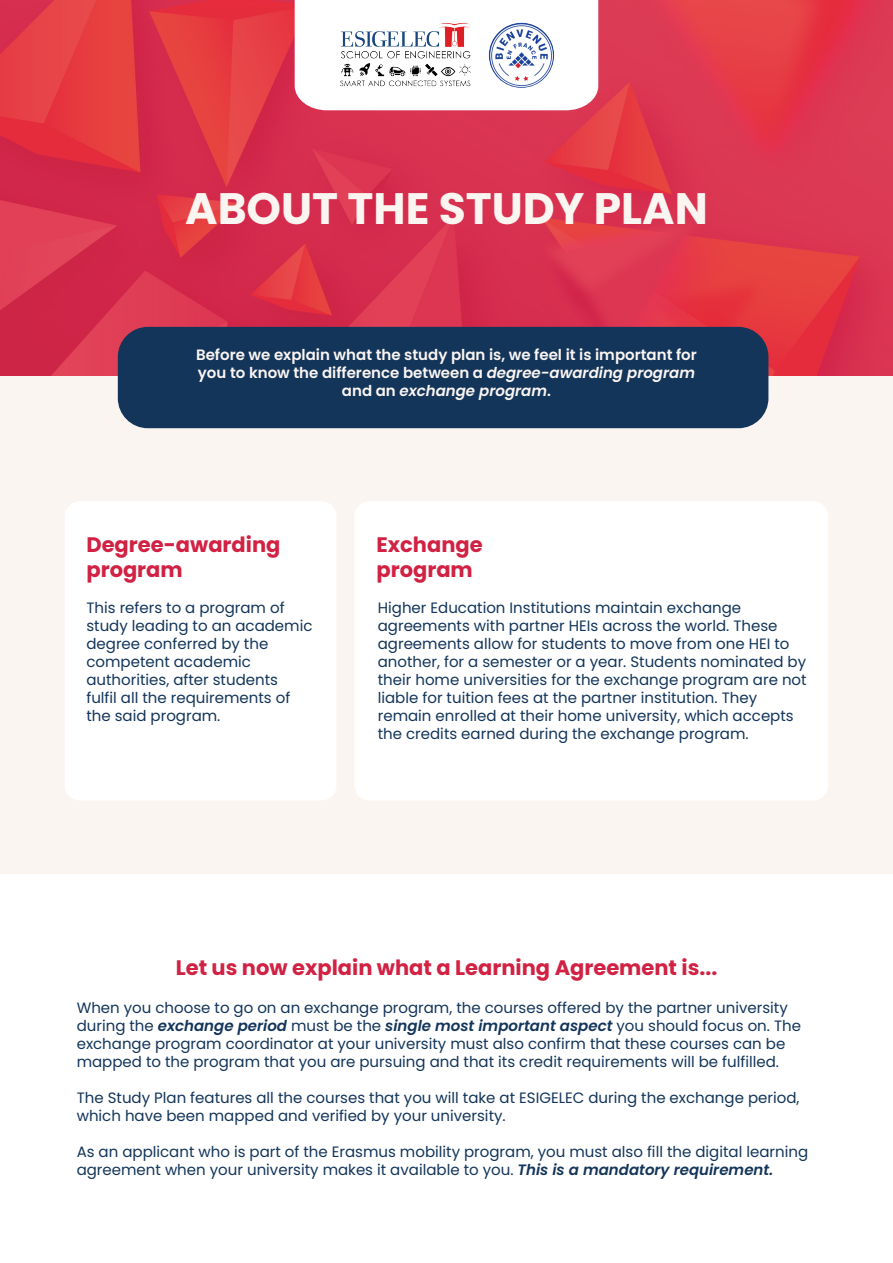
<style>
.page{position:relative;width:893px;height:1263px;background:#fff}
.page>*{position:absolute;margin:0;border:0;box-sizing:border-box;transform-origin:0 0}
.t1{font:700 43.95px "Poppins";color:#fbf5f2}
.t2{font:700 21px/25.2px "Poppins";color:#d22244}
.t3{font:15px/18px "Poppins";color:#13355a}
.t4{font:600 15px/18px "Poppins";color:#fbf5f2;text-align:center}
.s1{font-style:italic}
.s2{font-weight:600;font-style:italic}
</style>
<div class="page">
<img style="left:0;top:0;width:893px;height:376px">
<div style="left:0;top:376px;width:893px;height:497px;background:#fbf5f2"></div>
<div style="left:65px;top:501px;width:271px;height:299px;background:#fff;border-radius:15px"></div>
<div style="left:354px;top:501px;width:474px;height:299px;background:#fff;border-radius:15px"></div>
<div style="left:118px;top:327px;width:650px;height:101px;background:#13355a;border-radius:30px"></div>
<svg style="left:295px;top:0;width:303px;height:110px"></svg>
<img style="left:330px;top:19px;width:151px;height:72px">
<img style="left:489px;top:22px;width:65px;height:66px;border-radius:33px">
<h1 class="t1" style="left:185px;top:183px;width:524px">ABOUT THE STUDY PLAN</h1>
<p class="t4" style="left:196px;top:346px;width:502px">Before we explain what the study plan is, we feel it is important for you to know the difference between a <span class="s1">degree-awarding program </span>and an <span class="s1">exchange program</span>.</p>
<h2 class="t2" style="left:86px;top:532px;width:196px">Degree-awarding program</h2>
<p class="t3" style="left:86px;top:599px;width:228px">This refers to a program of study leading to an academic degree conferred by the competent academic authorities, after students<br>fulfil all the requirements of the said program.</p>
<h2 class="t2" style="left:376px;top:532px;width:108px">Exchange program</h2>
<p class="t3" style="left:378px;top:599px;width:430px">Higher Education Institutions maintain exchange agreements with partner HEIs across the world. These agreements allow for students to move from one HEI to another, for a semester or a year. Students nominated by their home universities for the exchange program are not liable for tuition fees at the partner institution. They remain enrolled at their home university, which accepts the credits earned during the exchange program.</p>
<h2 class="t2" style="left:176px;top:955px;width:543px">Let us now explain what a Learning Agreement is...</h2>
<p class="t3" style="left:77px;top:999px;width:726px">When you choose to go on an exchange program, the courses offered by the partner university during the <span class="s2">exchange period</span> must be the <span class="s2">single most important aspect</span> you should focus on. The exchange program coordinator at your university must also confirm that these courses can be mapped to the program that you are pursuing and that its credit requirements will be fulfilled.</p>
<p class="t3" style="left:77px;top:1089px;width:724px">The Study Plan features all the courses that you will take at ESIGELEC during the exchange period, which have been mapped and verified by your university.</p>
<p class="t3" style="left:77px;top:1143px;width:733px">As an applicant who is part of the Erasmus mobility program, you must also fill the digital learning agreement when your university makes it available to you. <span class="s2">This is a mandatory requirement.</span></p>
</div>
